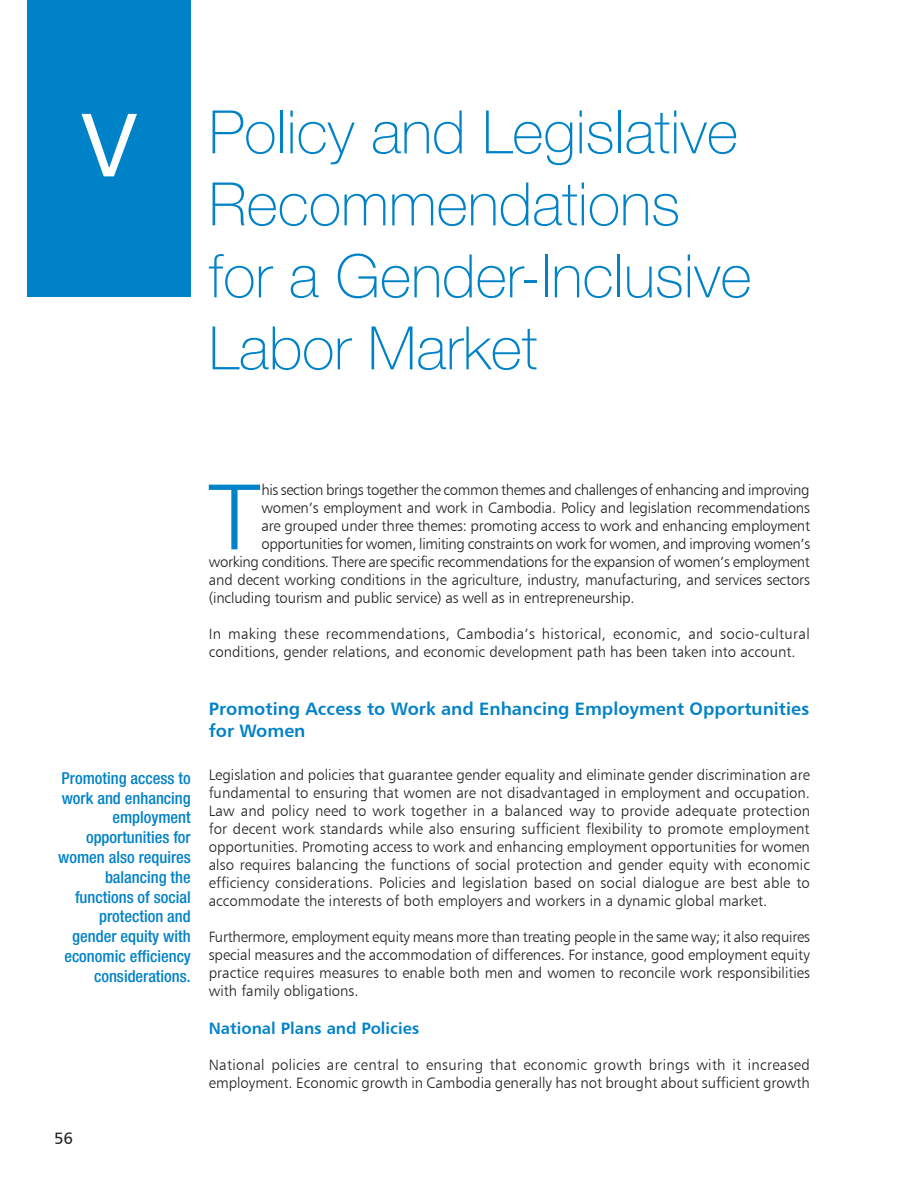
<style>
.page{position:relative;width:918px;height:1188px;background:#fff}
.page>*{position:absolute;margin:0;border:0;box-sizing:border-box;transform-origin:0 0}
.t1{font:300 90.6px "Helvetica Neue";color:#0082c8}
.t2{font:90px "Humanist 777 BT Roman B";color:#fff}
.t3{font:100 60px/72px "Helvetica Neue";color:#0082c8}
.t4{font:18px/21.6px "Humanist 777 BT Bold B";color:#0082c8}
.t5{font:500 condensed 16.5px/19.8px "Helvetica Neue";color:#0082c8;text-align:right}
.t6{font:16.5px "Humanist 777 BT Bold B";color:#0082c8}
.t7{font:16.5px "Humanist 777 BT Roman B";color:#231f20}
.t8{font:15px/18px "Humanist 777 BT Light B";letter-spacing:-.01em;color:#231f20}
</style>
<div class="page">
<div style="left:27px;top:0;width:164px;height:297px;background:#0082c8"></div>
<h2 class="t2" style="left:80px;top:89px;width:58px">V</h2>
<h3 class="t3" style="left:209px;top:96px;width:544px">Policy and Legislative<br>Recommendations for a Gender-Inclusive<br>Labor Market</h3>
<p class="t5" style="left:58px;top:768px;width:134px">Promoting access to work and enhancing employment opportunities for women also requires balancing the functions of social protection and gender equity with economic efficiency considerations.</p>
<p class="t7" style="left:54px;top:1128px;width:20px">56</p>
<h1 class="t1" style="left:209px;top:462px;width:52px">T</h1>
<p class="t8" style="left:261px;top:481px;width:550px">his section brings together the common themes and challenges of enhancing and improving</p>
<p class="t8" style="left:261px;top:499px;width:550px">women’s employment and work in Cambodia. Policy and legislation recommendations</p>
<p class="t8" style="left:261px;top:517px;width:550px">are grouped under three themes: promoting access to work and enhancing employment</p>
<p class="t8" style="left:261px;top:535px;width:550px">opportunities for women, limiting constraints on work for women, and improving women’s</p>
<p class="t8" style="left:209px;top:553px;width:603px">working conditions. There are specific recommendations for the expansion of women’s employment</p>
<p class="t8" style="left:209px;top:571px;width:603px">and decent working conditions in the agriculture, industry, manufacturing, and services sectors</p>
<p class="t8" style="left:209px;top:589px;width:427px">(including tourism and public service) as well as in entrepreneurship.</p>
<p class="t8" style="left:209px;top:625px;width:603px">In making these recommendations, Cambodia’s historical, economic, and socio-cultural conditions, gender relations, and economic development path has been taken into account.</p>
<p class="t4" style="left:209px;top:697px;width:602px">Promoting Access to Work and Enhancing Employment Opportunities for Women</p>
<p class="t8" style="left:209px;top:766px;width:603px;text-align:justify">Legislation and policies that guarantee gender equality and eliminate gender discrimination are fundamental to ensuring that women are not disadvantaged in employment and occupation.<br>Law and policy need to work together in a balanced way to provide adequate protection for decent work standards while also ensuring sufficient flexibility to promote employment opportunities. Promoting access to work and enhancing employment opportunities for women also requires balancing the functions of social protection and gender equity with economic efficiency considerations. Policies and legislation based on social dialogue are best able to accommodate the interests of both employers and workers in a dynamic global market.</p>
<p class="t8" style="left:209px;top:928px;width:603px;text-align:justify">Furthermore, employment equity means more than treating people in the same way; it also requires special measures and the accommodation of differences. For instance, good employment equity practice requires measures to enable both men and women to reconcile work responsibilities with family obligations.</p>
<p class="t6" style="left:209px;top:1018px;width:212px">National Plans and Policies</p>
<p class="t8" style="left:209px;top:1055px;width:603px">National policies are central to ensuring that economic growth brings with it increased employment. Economic growth in Cambodia generally has not brought about sufficient growth</p>
</div>
